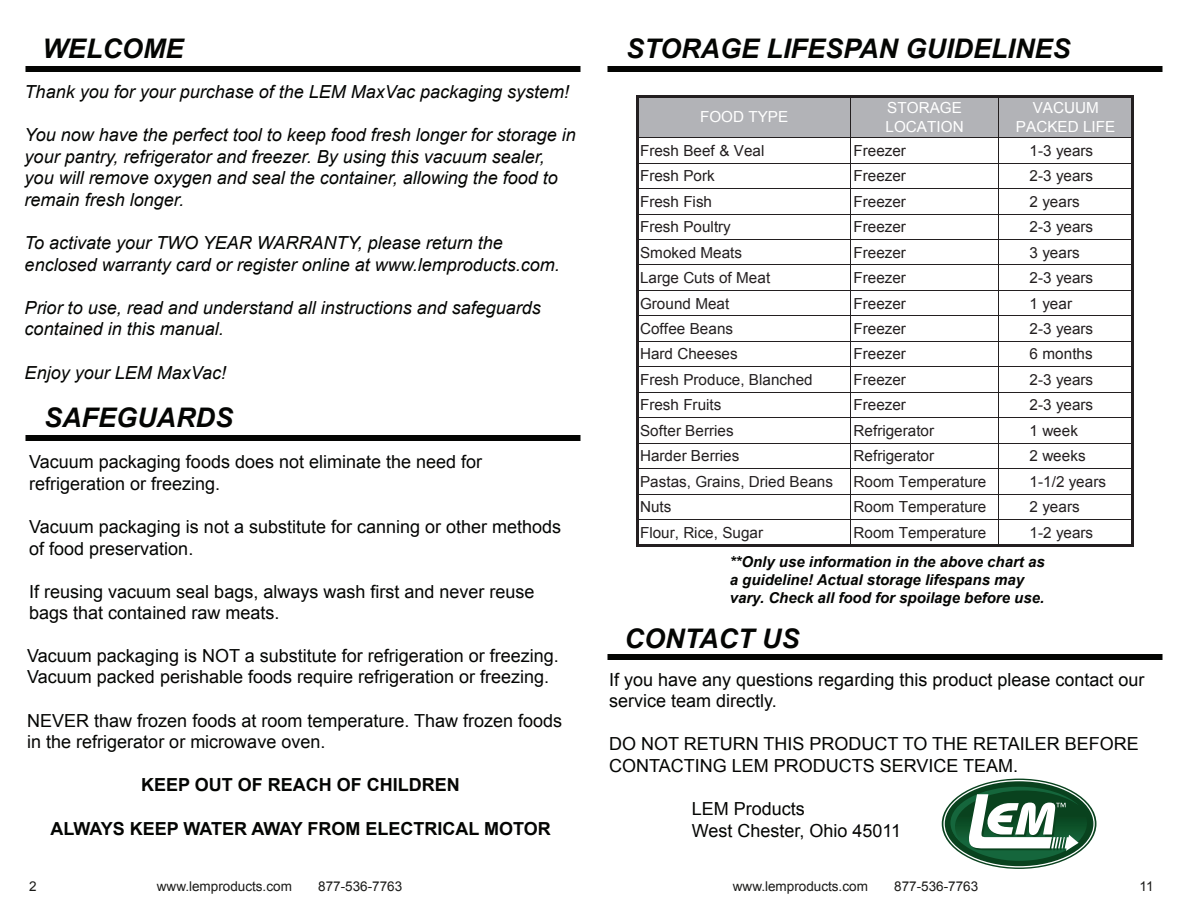
<style>
.page{position:relative;width:1188px;height:918px;background:#fff}
.page>*{position:absolute;margin:0;border:0;box-sizing:border-box;transform-origin:0 0}
.t1{font:italic 700 27px "Arial";color:#040503}
.t2{font:18px/21.6px "Arial";color:#040503}
.t3{font:italic 18px/21.6px "Arial";color:#040503}
.t4{font:700 18px "Arial";color:#040503}
.t5{font:15.3px "Arial";letter-spacing:.005em;color:#231f20}
.t6{font:15.3px/18.8px "Arial";color:#fff}
.t7{font:italic 700 15px/18px "Arial";color:#040503}
.t8{font:13.5px "Arial";color:#1a1a18}
</style>
<div class="page">
<div style="left:638px;top:97px;width:495px;height:41px;background:#b2b3b7"></div>
<hr style="left:636px;top:95px;width:3px;height:451px;background:#231f20">
<hr style="left:851px;top:97px;width:1px;height:447px;background:#231f20">
<hr style="left:998px;top:97px;width:1px;height:447px;background:#231f20">
<hr style="left:1132px;top:97px;width:2px;height:449px;background:#231f20">
<hr style="left:639px;top:95px;width:495px;height:2px;background:#231f20">
<hr style="left:639px;top:138px;width:493px;height:1px;background:#231f20">
<hr style="left:639px;top:163px;width:493px;height:1px;background:#231f20">
<hr style="left:639px;top:188px;width:493px;height:1px;background:#231f20">
<hr style="left:639px;top:214px;width:493px;height:1px;background:#231f20">
<hr style="left:639px;top:239px;width:493px;height:1px;background:#231f20">
<hr style="left:639px;top:265px;width:493px;height:1px;background:#231f20">
<hr style="left:639px;top:290px;width:493px;height:1px;background:#231f20">
<hr style="left:639px;top:316px;width:493px;height:1px;background:#231f20">
<hr style="left:639px;top:341px;width:493px;height:1px;background:#231f20">
<hr style="left:639px;top:367px;width:493px;height:1px;background:#231f20">
<hr style="left:639px;top:392px;width:493px;height:1px;background:#231f20">
<hr style="left:639px;top:418px;width:493px;height:1px;background:#231f20">
<hr style="left:639px;top:443px;width:493px;height:1px;background:#231f20">
<hr style="left:639px;top:469px;width:493px;height:1px;background:#231f20">
<hr style="left:639px;top:494px;width:493px;height:1px;background:#231f20">
<hr style="left:639px;top:520px;width:493px;height:1px;background:#231f20">
<hr style="left:639px;top:544px;width:495px;height:2px;background:#231f20">
<div style="left:26px;top:66px;width:554px;height:6px;background:#040503"></div>
<div style="left:608px;top:654px;width:554px;height:6px;background:#040503"></div>
<svg style="left:941px;top:778px;width:156px;height:91px"></svg>
<div style="left:608px;top:66px;width:554px;height:6px;background:#040503"></div>
<div style="left:26px;top:435px;width:554px;height:6px;background:#040503"></div>
<h1 class="t1" style="left:43px;top:31px;width:142px">WELCOME</h1>
<p class="t3" style="left:25px;top:81px;width:546px">Thank you for your purchase of the LEM MaxVac packaging system!</p>
<p class="t3" style="left:25px;top:124px;width:553px">You now have the perfect tool to keep food fresh longer for storage in your pantry, refrigerator and freezer. By using this vacuum sealer, you will remove oxygen and seal the container, allowing the food to remain fresh longer.</p>
<p class="t3" style="left:25px;top:232px;width:537px">To activate your TWO YEAR WARRANTY, please return the enclosed warranty card or register online at www.lemproducts.com.</p>
<p class="t3" style="left:25px;top:297px;width:518px">Prior to use, read and understand all instructions and safeguards contained in this manual.</p>
<p class="t3" style="left:25px;top:362px;width:203px">Enjoy your LEM MaxVac!</p>
<h1 class="t1" style="left:44px;top:400px;width:191px">SAFEGUARDS</h1>
<p class="t2" style="left:29px;top:451px;width:454px">Vacuum packaging foods does not eliminate the need for refrigeration or freezing.</p>
<p class="t2" style="left:29px;top:516px;width:533px">Vacuum packaging is not a substitute for canning or other methods of food preservation.</p>
<p class="t2" style="left:29px;top:581px;width:507px">If reusing vacuum seal bags, always wash first and never reuse bags that contained raw meats.</p>
<p class="t2" style="left:27px;top:645px;width:533px">Vacuum packaging is NOT a substitute for refrigeration or freezing.<br>Vacuum packed perishable foods require refrigeration or freezing.</p>
<p class="t2" style="left:27px;top:710px;width:536px">NEVER thaw frozen foods at room temperature. Thaw frozen foods in the refrigerator or microwave oven.</p>
<p class="t4" style="left:141px;top:773px;width:320px">KEEP OUT OF REACH OF CHILDREN</p>
<p class="t4" style="left:50px;top:816px;width:502px">ALWAYS KEEP WATER AWAY FROM ELECTRICAL MOTOR</p>
<p class="t8" style="left:29px;top:877px;width:9px">2</p>
<p class="t8" style="left:157px;top:877px;width:137px">www.lemproducts.com</p>
<p class="t8" style="left:318px;top:877px;width:86px">877-536-7763</p>
<h1 class="t1" style="left:626px;top:31px;width:446px">STORAGE LIFESPAN GUIDELINES</h1>
<p class="t6" style="left:700px;top:108px;width:90px">FOOD TYPE</p>
<p class="t6" style="left:886px;top:98px;width:80px">STORAGE<br>LOCATION</p>
<p class="t6" style="left:1016px;top:98px;width:101px;text-align:center">VACUUM<br>PACKED LIFE</p>
<p class="t5" style="left:640px;top:140px;width:126px">Fresh Beef &amp; Veal</p>
<p class="t5" style="left:854px;top:140px;width:54px">Freezer</p>
<p class="t5" style="left:1030px;top:140px;width:65px">1-3 years</p>
<p class="t5" style="left:640px;top:166px;width:76px">Fresh Pork</p>
<p class="t5" style="left:854px;top:166px;width:54px">Freezer</p>
<p class="t5" style="left:1030px;top:166px;width:65px">2-3 years</p>
<p class="t5" style="left:640px;top:191px;width:74px">Fresh Fish</p>
<p class="t5" style="left:854px;top:191px;width:54px">Freezer</p>
<p class="t5" style="left:1030px;top:191px;width:52px">2 years</p>
<p class="t5" style="left:640px;top:217px;width:92px">Fresh Poultry</p>
<p class="t5" style="left:854px;top:217px;width:54px">Freezer</p>
<p class="t5" style="left:1030px;top:217px;width:65px">2-3 years</p>
<p class="t5" style="left:640px;top:242px;width:104px">Smoked Meats</p>
<p class="t5" style="left:854px;top:242px;width:54px">Freezer</p>
<p class="t5" style="left:1030px;top:242px;width:52px">3 years</p>
<p class="t5" style="left:640px;top:268px;width:132px">Large Cuts of Meat</p>
<p class="t5" style="left:854px;top:268px;width:54px">Freezer</p>
<p class="t5" style="left:1030px;top:268px;width:65px">2-3 years</p>
<p class="t5" style="left:640px;top:293px;width:91px">Ground Meat</p>
<p class="t5" style="left:854px;top:293px;width:54px">Freezer</p>
<p class="t5" style="left:1030px;top:293px;width:44px">1 year</p>
<p class="t5" style="left:640px;top:319px;width:95px">Coffee Beans</p>
<p class="t5" style="left:854px;top:319px;width:54px">Freezer</p>
<p class="t5" style="left:1030px;top:319px;width:65px">2-3 years</p>
<p class="t5" style="left:640px;top:344px;width:99px">Hard Cheeses</p>
<p class="t5" style="left:854px;top:344px;width:54px">Freezer</p>
<p class="t5" style="left:1030px;top:344px;width:65px">6 months</p>
<p class="t5" style="left:640px;top:370px;width:174px">Fresh Produce, Blanched</p>
<p class="t5" style="left:854px;top:370px;width:54px">Freezer</p>
<p class="t5" style="left:1030px;top:370px;width:65px">2-3 years</p>
<p class="t5" style="left:640px;top:395px;width:83px">Fresh Fruits</p>
<p class="t5" style="left:854px;top:395px;width:54px">Freezer</p>
<p class="t5" style="left:1030px;top:395px;width:65px">2-3 years</p>
<p class="t5" style="left:640px;top:420px;width:95px">Softer Berries</p>
<p class="t5" style="left:854px;top:420px;width:82px">Refrigerator</p>
<p class="t5" style="left:1030px;top:420px;width:50px">1 week</p>
<p class="t5" style="left:640px;top:446px;width:101px">Harder Berries</p>
<p class="t5" style="left:854px;top:446px;width:82px">Refrigerator</p>
<p class="t5" style="left:1030px;top:446px;width:57px">2 weeks</p>
<p class="t5" style="left:640px;top:471px;width:195px">Pastas, Grains, Dried Beans</p>
<p class="t5" style="left:854px;top:471px;width:134px">Room Temperature</p>
<p class="t5" style="left:1030px;top:471px;width:78px">1-1/2 years</p>
<p class="t5" style="left:640px;top:497px;width:33px">Nuts</p>
<p class="t5" style="left:854px;top:497px;width:134px">Room Temperature</p>
<p class="t5" style="left:1030px;top:497px;width:52px">2 years</p>
<p class="t5" style="left:640px;top:522px;width:125px">Flour, Rice, Sugar</p>
<p class="t5" style="left:854px;top:522px;width:134px">Room Temperature</p>
<p class="t5" style="left:1030px;top:522px;width:65px">1-2 years</p>
<p class="t7" style="left:730px;top:553px;width:317px">**Only use information in the above chart as a guideline! Actual storage lifespans may vary. Check all food for spoilage before use.</p>
<h1 class="t1" style="left:625px;top:620px;width:176px">CONTACT US</h1>
<p class="t2" style="left:609px;top:669px;width:537px">If you have any questions regarding this product please contact our service team directly.</p>
<p class="t2" style="left:609px;top:733px;width:531px">DO NOT RETURN THIS PRODUCT TO THE RETAILER BEFORE<br>CONTACTING LEM PRODUCTS SERVICE TEAM.</p>
<p class="t2" style="left:692px;top:798px;width:211px">LEM Products<br>West Chester, Ohio 45011</p>
<p class="t8" style="left:733px;top:878px;width:137px">www.lemproducts.com</p>
<p class="t8" style="left:894px;top:878px;width:86px">877-536-7763</p>
<p class="t8" style="left:1140px;top:878px;width:16px">11</p>
</div>
